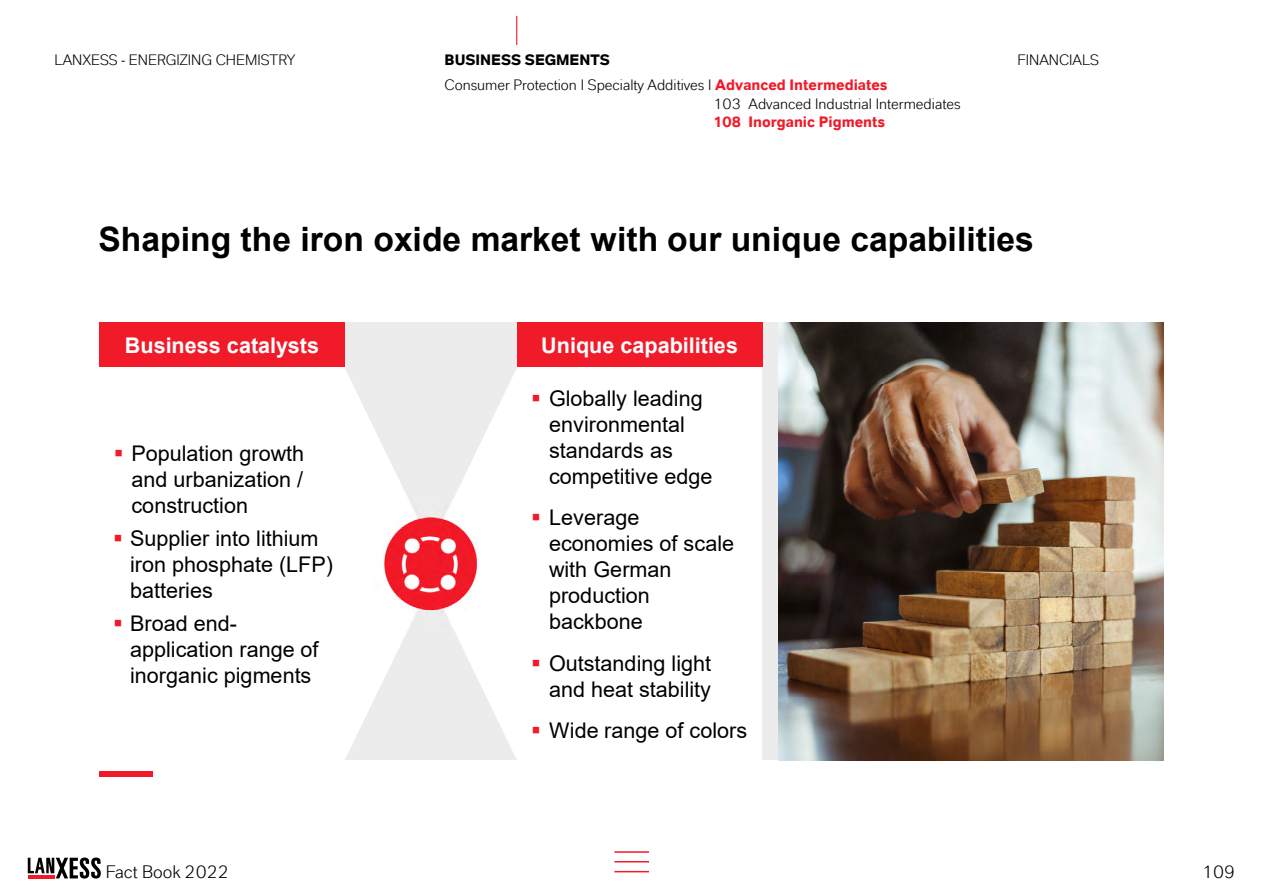
<style>
.page{position:relative;width:1263px;height:893px;background:#fff}
.page>*{position:absolute;margin:0;border:0;box-sizing:border-box;transform-origin:0 0}
.t1{font:700 33.6px "Arial";color:#000}
.t2{font:21.6px/26px "Arial";color:#000}
.t3{font:700 21.6px "Arial";color:#fff}
.t4{font:18px "Lanxess Global";color:#000}
.t5{font:15px "Lanxess Global";color:#000}
.t6{font:700 15px "Lanxess Global";color:#f11a29}
.t7{font:700 15px "Lanxess Global";color:#000}
.s1{font-weight:700;color:#f11a29}
.s2{color:#f11a29}
</style>
<div class="page">
<hr style="left:614px;top:851px;width:35px;height:2px;background:#f11a29">
<hr style="left:614px;top:861px;width:35px;height:1px;background:#f11a29">
<hr style="left:614px;top:871px;width:35px;height:1px;background:#f11a29">
<svg style="left:28px;top:857px;width:73px;height:21px"></svg>
<div style="left:100px;top:771px;width:53px;height:6px;background:#f11a29"></div>
<div style="left:100px;top:322px;width:1063px;height:438px;background:#ececec"></div>
<img style="left:778px;top:322px;width:385px;height:438px">
<svg style="left:99px;top:366px;width:311px;height:394px;background:#fdfdfd"></svg>
<svg style="left:452px;top:367px;width:310px;height:393px;background:#fdfdfd"></svg>
<div style="left:517px;top:322px;width:245px;height:45px;background:#f11a29"></div>
<img style="left:368px;top:501px;width:126px;height:126px">
<div style="left:100px;top:322px;width:245px;height:45px;background:#f11a29"></div>
<svg style="left:516px;top:16px;width:1px;height:29px"></svg>
<p class="t5" style="left:55px;top:51px;width:242px">LANXESS - ENERGIZING CHEMISTRY</p>
<p class="t5" style="left:1017px;top:51px;width:83px">FINANCIALS</p>
<p class="t5" style="left:713px;top:95px;width:29px">103</p>
<p class="t6" style="left:713px;top:113px;width:29px">108</p>
<p class="t7" style="left:444px;top:51px;width:167px">BUSINESS SEGMENTS</p>
<p class="t5" style="left:444px;top:76px;width:445px">Consumer Protection I Specialty Additives I <span class="s1">Advanced Intermediates</span></p>
<p class="t5" style="left:748px;top:95px;width:214px">Advanced Industrial Intermediates</p>
<p class="t6" style="left:748px;top:113px;width:138px">Inorganic Pigments</p>
<p class="t1" style="left:98px;top:215px;width:937px">Shaping the iron oxide market with our unique capabilities</p>
<p class="t3" style="left:125px;top:330px;width:196px">Business catalysts</p>
<p class="t3" style="left:541px;top:330px;width:198px">Unique capabilities</p>
<p class="t2" style="left:131px;top:440px;width:174px;text-align:justify;text-indent:-17px"><span class="s2">▪</span> Population growth and urbanization / construction</p>
<p class="t2" style="left:130px;top:525px;width:204px;text-indent:-17px"><span class="s2">▪</span> Supplier into lithium iron phosphate (LFP) batteries</p>
<p class="t2" style="left:130px;top:610px;width:190px;text-indent:-17px"><span class="s2">▪</span> Broad end&shy;application range of inorganic pigments</p>
<p class="t2" style="left:549px;top:385px;width:165px;text-indent:-18px"><span class="s2">▪</span> Globally leading environmental standards as competitive edge</p>
<p class="t2" style="left:549px;top:505px;width:187px;text-indent:-18px"><span class="s2">▪</span> Leverage economies of scale with German production backbone</p>
<p class="t2" style="left:531px;top:650px;width:182px;text-align:right"><span class="s2">▪</span> Outstanding light and heat stability</p>
<p class="t2" style="left:531px;top:717px;width:218px"><span class="s2">▪</span> Wide range of colors</p>
<p class="t4" style="left:106px;top:861px;width:125px">Fact Book 2022</p>
<p class="t4" style="left:1202px;top:861px;width:35px">109</p>
</div>
